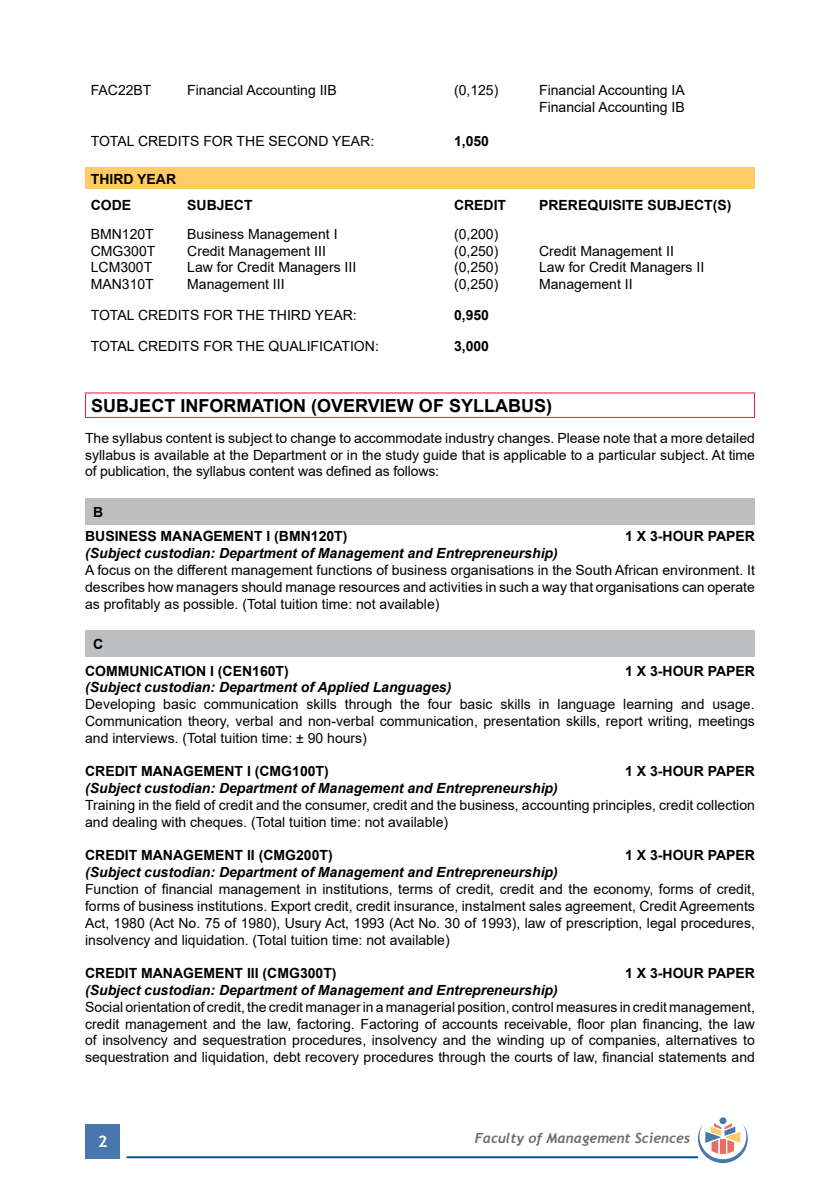
<style>
.page{position:relative;width:840px;height:1191px;background:#fff}
.page>*{position:absolute;margin:0;border:0;box-sizing:border-box;transform-origin:0 0}
.t1{font:700 18px "Arial";color:#000}
.t2{font:700 16px "Trebuchet MS";color:#fff}
.t3{font:14px/16.8px "Arial";color:#000;text-align:justify}
.t4{font:italic 700 14px "Arial";color:#000}
.t5{font:700 14px/26.4px "Arial";color:#000}
.t6{font:italic 700 14px "Trebuchet";color:#6d6e71}
</style>
<div class="page">
<div style="left:86px;top:1124px;width:34px;height:34px;background:#4777ae"></div>
<hr style="left:126px;top:1156px;width:571px;height:2px;background:#005596">
<div style="left:719px;top:1117px;width:7px;height:7px;background:#4777ae;border-radius:50%"></div>
<svg style="left:697px;top:1123px;width:50px;height:40px"></svg>
<div style="left:85px;top:168px;width:669px;height:21px;background:#ffcb66"></div>
<hr style="left:85px;top:392px;width:669px;height:1px;background:#e31837">
<svg style="left:85px;top:393px;width:1px;height:24px"></svg>
<svg style="left:753px;top:393px;width:1px;height:24px"></svg>
<hr style="left:85px;top:417px;width:669px;height:1px;background:#e31837">
<div style="left:85px;top:498px;width:669px;height:26px;background:#bcbec0"></div>
<div style="left:85px;top:630px;width:669px;height:27px;background:#bcbec0"></div>
<p class="t3" style="left:91px;top:82px;width:62px">FAC22BT</p>
<p class="t3" style="left:187px;top:82px;width:151px">Financial Accounting IIB</p>
<p class="t3" style="left:454px;top:82px;width:46px">(0,125)</p>
<p class="t3" style="left:539px;top:82px;width:147px">Financial Accounting IA<br>Financial Accounting IB</p>
<p class="t3" style="left:91px;top:132px;width:285px">TOTAL CREDITS FOR THE SECOND YEAR:</p>
<p class="t5" style="left:454px;top:128px;width:37px">1,050</p>
<p class="t5" style="left:91px;top:165px;width:87px">THIRD YEAR<br>CODE</p>
<p class="t5" style="left:187px;top:192px;width:67px">SUBJECT</p>
<p class="t5" style="left:454px;top:192px;width:54px">CREDIT</p>
<p class="t5" style="left:539px;top:192px;width:194px">PREREQUISITE SUBJECT(S)</p>
<p class="t3" style="left:91px;top:225px;width:65px">BMN120T</p>
<p class="t3" style="left:187px;top:225px;width:152px">Business Management I</p>
<p class="t3" style="left:454px;top:225px;width:46px">(0,200)</p>
<p class="t3" style="left:91px;top:242px;width:66px">CMG300T</p>
<p class="t3" style="left:187px;top:242px;width:140px">Credit Management III</p>
<p class="t3" style="left:454px;top:242px;width:46px">(0,250)</p>
<p class="t3" style="left:539px;top:242px;width:136px">Credit Management II</p>
<p class="t3" style="left:91px;top:259px;width:63px">LCM300T</p>
<p class="t3" style="left:187px;top:259px;width:170px">Law for Credit Managers III</p>
<p class="t3" style="left:454px;top:259px;width:46px">(0,250)</p>
<p class="t3" style="left:539px;top:259px;width:166px">Law for Credit Managers II</p>
<p class="t3" style="left:91px;top:276px;width:65px">MAN310T</p>
<p class="t3" style="left:187px;top:276px;width:99px">Management III</p>
<p class="t3" style="left:454px;top:276px;width:46px">(0,250)</p>
<p class="t3" style="left:539px;top:276px;width:95px">Management II</p>
<p class="t3" style="left:91px;top:307px;width:267px">TOTAL CREDITS FOR THE THIRD YEAR:</p>
<p class="t5" style="left:454px;top:302px;width:37px">0,950</p>
<p class="t3" style="left:91px;top:337px;width:289px">TOTAL CREDITS FOR THE QUALIFICATION:</p>
<p class="t5" style="left:454px;top:333px;width:37px">3,000</p>
<p class="t1" style="left:91px;top:393px;width:462px">SUBJECT INFORMATION (OVERVIEW OF SYLLABUS)</p>
<p class="t3" style="left:85px;top:429px;width:671px">The syllabus content is subject to change to accommodate industry changes. Please note that a more detailed syllabus is available at the Department or in the study guide that is applicable to a particular subject. At time of publication, the syllabus content was defined as follows:</p>
<p class="t5" style="left:85px;top:499px;width:264px;line-height:24.8px;text-indent:8px">B<br>BUSINESS MANAGEMENT I (BMN120T)</p>
<p class="t5" style="left:624px;top:523px;width:131px">1 X 3-HOUR PAPER</p>
<p class="t4" style="left:85px;top:544px;width:474px">(Subject custodian: Department of Management and Entrepreneurship)</p>
<p class="t3" style="left:85px;top:561px;width:671px">A focus on the different management functions of business organisations in the South African environment. It describes how managers should manage resources and activities in such a way that organisations can operate as profitably as possible. (Total tuition time: not available)</p>
<p class="t5" style="left:85px;top:630px;width:205px;text-indent:8px">C<br>COMMUNICATION I (CEN160T)</p>
<p class="t5" style="left:624px;top:657px;width:131px">1 X 3-HOUR PAPER</p>
<p class="t4" style="left:85px;top:678px;width:367px">(Subject custodian: Department of Applied Languages)</p>
<p class="t3" style="left:85px;top:696px;width:671px">Developing basic communication skills through the four basic skills in language learning and usage.<br>Communication theory, verbal and non-verbal communication, presentation skills, report writing, meetings and interviews. (Total tuition time: ± 90 hours)</p>
<p class="t5" style="left:85px;top:758px;width:245px">CREDIT MANAGEMENT I (CMG100T)</p>
<p class="t5" style="left:624px;top:758px;width:131px">1 X 3-HOUR PAPER</p>
<p class="t4" style="left:85px;top:779px;width:474px">(Subject custodian: Department of Management and Entrepreneurship)</p>
<p class="t3" style="left:85px;top:796px;width:671px">Training in the field of credit and the consumer, credit and the business, accounting principles, credit collection and dealing with cheques. (Total tuition time: not available)</p>
<p class="t5" style="left:85px;top:842px;width:249px">CREDIT MANAGEMENT II (CMG200T)</p>
<p class="t5" style="left:624px;top:842px;width:131px">1 X 3-HOUR PAPER</p>
<p class="t4" style="left:85px;top:863px;width:474px">(Subject custodian: Department of Management and Entrepreneurship)</p>
<p class="t3" style="left:85px;top:880px;width:671px">Function of financial management in institutions, terms of credit, credit and the economy, forms of credit, forms of business institutions. Export credit, credit insurance, instalment sales agreement, Credit Agreements Act, 1980 (Act No. 75 of 1980), Usury Act, 1993 (Act No. 30 of 1993), law of prescription, legal procedures, insolvency and liquidation. (Total tuition time: not available)</p>
<p class="t5" style="left:85px;top:960px;width:253px">CREDIT MANAGEMENT III (CMG300T)</p>
<p class="t5" style="left:624px;top:960px;width:131px">1 X 3-HOUR PAPER</p>
<p class="t4" style="left:85px;top:980px;width:474px">(Subject custodian: Department of Management and Entrepreneurship)</p>
<p class="t3" style="left:85px;top:998px;width:671px">Social orientation of credit, the credit manager in a managerial position, control measures in credit management, credit management and the law, factoring. Factoring of accounts receivable, floor plan financing, the law of insolvency and sequestration procedures, insolvency and the winding up of companies, alternatives to sequestration and liquidation, debt recovery procedures through the courts of law, financial statements and</p>
<p class="t2" style="left:98px;top:1131px;width:11px">2</p>
<p class="t6" style="left:474px;top:1129px;width:217px">Faculty of Management Sciences</p>
</div>
